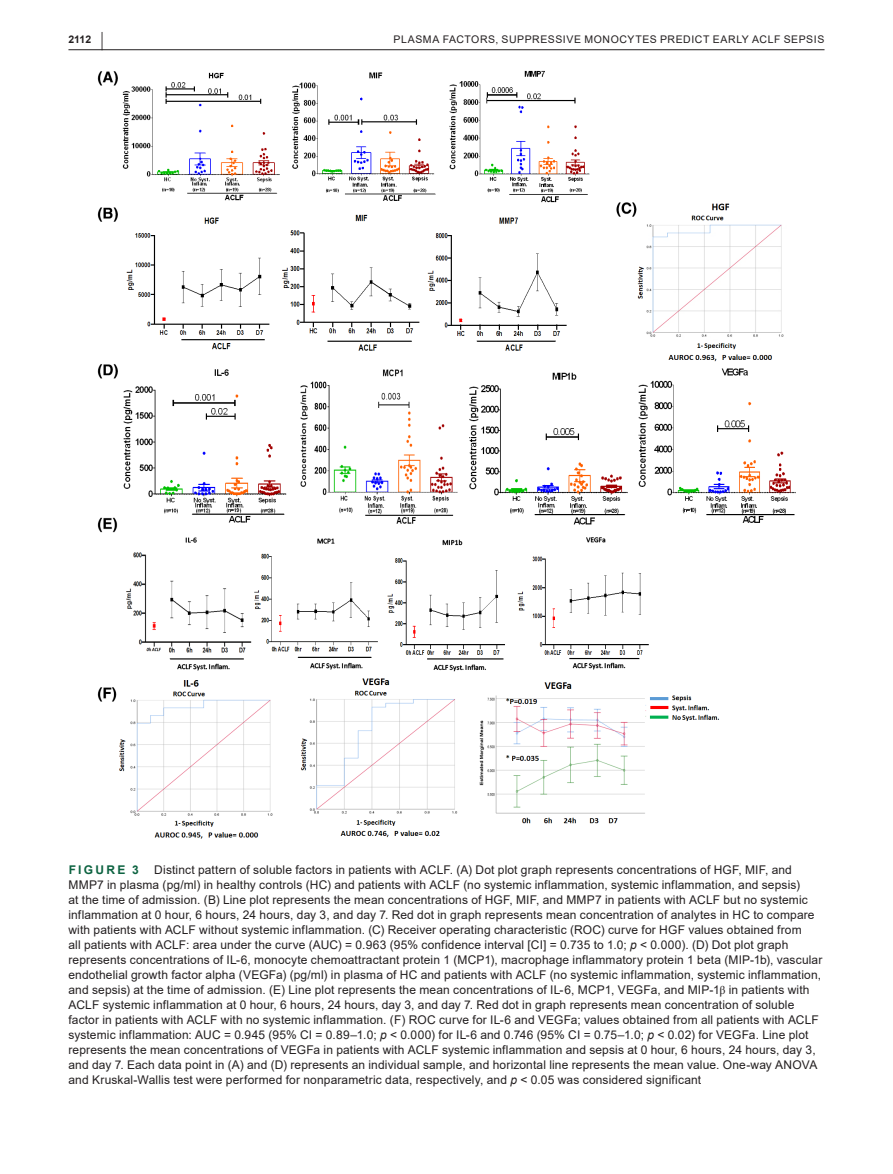
<style>
.page{position:relative;width:893px;height:1174px;background:#fff}
.page>*{position:absolute;margin:0;border:0;box-sizing:border-box;transform-origin:0 0}
.t1{font:12px/15px "Arial";letter-spacing:.01em;color:#231f20}
.t2{font:700 12px "Arial";letter-spacing:.19em;color:#0d6341}
.t3{font:10.5px "Arial";letter-spacing:.055em;color:#231f20}
.t4{font:700 10.5px "Arial";color:#231f20}
.s1{font-size:19.5px}
.s2{font-style:italic}
.s3{font-family:"STIX"}
</style>
<div class="page">
<hr style="left:68px;top:49px;width:756px;height:1px;background:#231f20">
<img style="left:97px;top:70px;width:699px;height:769px">
<p class="t4" style="left:68px;top:32px;width:36px">2112 <span class="s1">|</span></p>
<p class="t3" style="left:394px;top:32px;width:432px">PLASMA FACTORS, SUPPRESSIVE MONOCYTES PREDICT EARLY ACLF SEPSIS</p>
<p class="t1" style="left:68px;top:862px;width:755px;text-indent:86px">Distinct pattern of soluble factors in patients with ACLF. (A) Dot plot graph represents concentrations of HGF, MIF, and MMP7 in plasma (pg/ml) in healthy controls (HC) and patients with ACLF (no systemic inflammation, systemic inflammation, and sepsis)<br>at the time of admission. (B) Line plot represents the mean concentrations of HGF, MIF, and MMP7 in patients with ACLF but no systemic inflammation at 0 hour, 6 hours, 24 hours, day 3, and day 7. Red dot in graph represents mean concentration of analytes in HC to compare with patients with ACLF without systemic inflammation. (C) Receiver operating characteristic (ROC) curve for HGF values obtained from<br>all patients with ACLF: area under the curve (AUC) = 0.963 (95% confidence interval [CI] = 0.735 to 1.0; <span class="s2">p</span> &lt; 0.000). (D) Dot plot graph represents concentrations of IL-6, monocyte chemoattractant protein 1 (MCP1), macrophage inflammatory protein 1 beta (MIP-1b), vascular endothelial growth factor alpha (VEGFa) (pg/ml) in plasma of HC and patients with ACLF (no systemic inflammation, systemic inflammation, and sepsis) at the time of admission. (E) Line plot represents the mean concentrations of IL-6, MCP1, VEGFa, and MIP-1<span class="s3">β</span> in patients with ACLF systemic inflammation at 0 hour, 6 hours, 24 hours, day 3, and day 7. Red dot in graph represents mean concentration of soluble factor in patients with ACLF with no systemic inflammation. (F) ROC curve for IL-6 and VEGFa; values obtained from all patients with ACLF systemic inflammation: AUC = 0.945 (95% CI = 0.89–1.0; <span class="s2">p</span> &lt; 0.000) for IL-6 and 0.746 (95% CI = 0.75–1.0; <span class="s2">p</span> &lt; 0.02) for VEGFa. Line plot represents the mean concentrations of VEGFa in patients with ACLF systemic inflammation and sepsis at 0 hour, 6 hours, 24 hours, day 3, and day 7. Each data point in (A) and (D) represents an individual sample, and horizontal line represents the mean value. One-way ANOVA and Kruskal-Wallis test were performed for nonparametric data, respectively, and <span class="s2">p</span> &lt; 0.05 was considered significant</p>
<p class="t2" style="left:69px;top:861px;width:72px">FIGURE 3</p>
</div>
